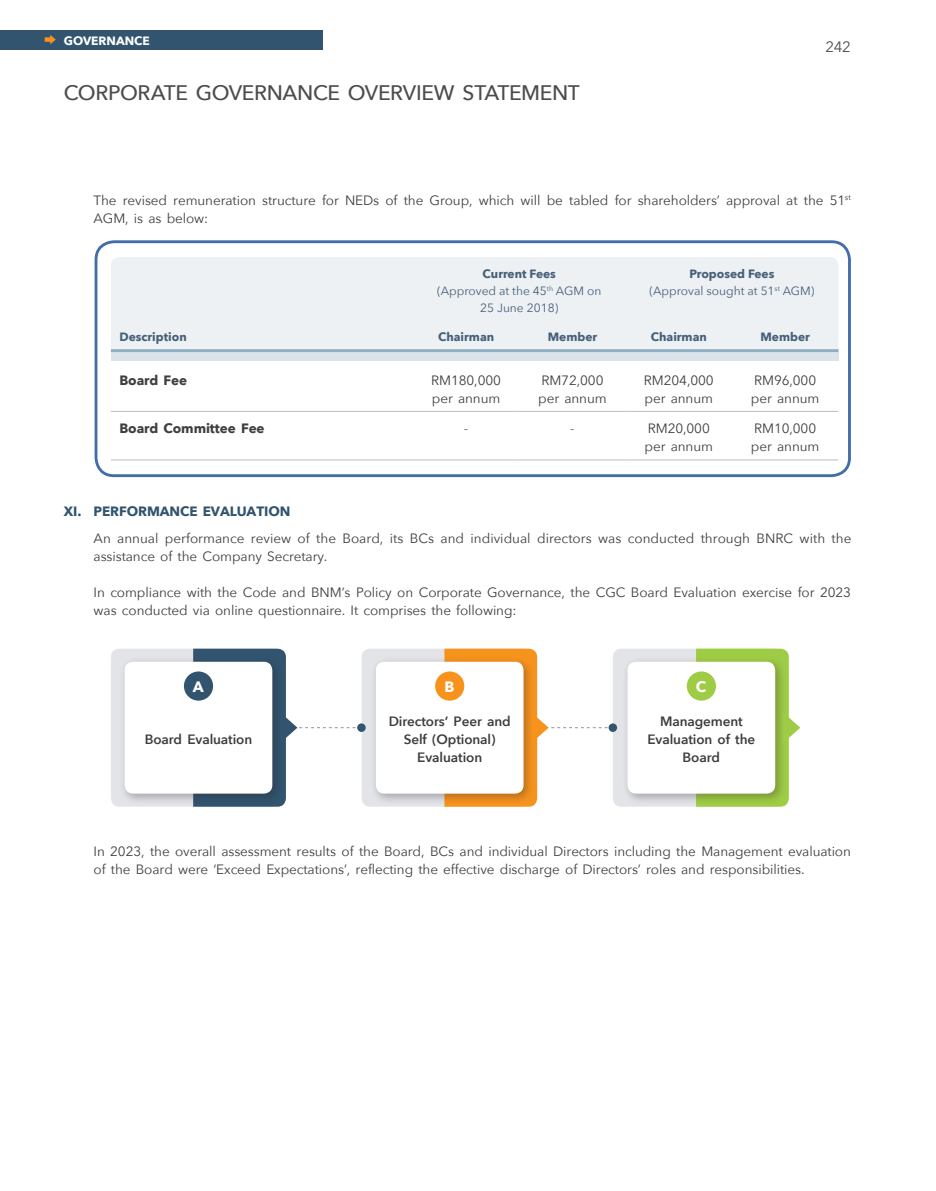
<style>
.page{position:relative;width:936px;height:1191px;background:#fff}
.page>*{position:absolute;margin:0;border:0;box-sizing:border-box;transform-origin:0 0}
.t1{font:500 21px "Avenir Next";letter-spacing:-.015em;color:#4b4c4d}
.t2{font:700 15px "Avenir Next";color:#fff}
.t3{font:15px "Avenir Next";color:#4b4c4d}
.t4{font:13.5px/18px "Avenir Next";letter-spacing:-.005em;color:#3e3e3f}
.t5{font:600 13.5px/18px "Avenir Next";letter-spacing:-.01em;color:#3e3e3f;text-align:center}
.t6{font:700 13.5px "Avenir Next";letter-spacing:-.005em;color:#3e3e3f}
.t7{font:700 13.5px "Avenir Next";letter-spacing:-.01em;color:#32546f}
.t8{font:12px/17.1px "Avenir Next";color:#465f78;text-align:center}
.t9{font:700 12px "Avenir Next";color:#465f78}
.t10{font:700 12px "Avenir Next";color:#fff}
.s1{font-weight:700}
</style>
<div class="page">
<svg style="left:111px;top:648px;width:689px;height:158px"></svg>
<div style="left:357px;top:723px;width:8px;height:9px;background:#32546f;border-radius:50%"></div>
<div style="left:608px;top:723px;width:9px;height:9px;background:#32546f;border-radius:50%"></div>
<div style="left:95px;top:240px;width:755px;height:237px;border:3px solid #436caa;border-radius:18px"></div>
<div style="left:111px;top:257px;width:727px;height:92px;background:#edf1f4"></div>
<hr style="left:111px;top:411px;width:302px;height:1px;background:#bcbdc0">
<hr style="left:413px;top:411px;width:106px;height:1px;background:#bcbdc0">
<hr style="left:519px;top:411px;width:106px;height:1px;background:#bcbdc0">
<hr style="left:625px;top:411px;width:107px;height:1px;background:#bcbdc0">
<hr style="left:732px;top:411px;width:106px;height:1px;background:#bcbdc0">
<hr style="left:111px;top:459px;width:302px;height:1px;background:#bcbdc0">
<hr style="left:413px;top:459px;width:106px;height:1px;background:#bcbdc0">
<hr style="left:519px;top:459px;width:106px;height:1px;background:#bcbdc0">
<hr style="left:625px;top:459px;width:107px;height:1px;background:#bcbdc0">
<hr style="left:732px;top:459px;width:106px;height:1px;background:#bcbdc0">
<div style="left:111px;top:349px;width:727px;height:12px;background:#dbe4ea"></div>
<hr style="left:111px;top:349px;width:166px;height:3px;background:#90afc1">
<hr style="left:277px;top:349px;width:134px;height:3px;background:#90afc1">
<hr style="left:411px;top:349px;width:131px;height:3px;background:#90afc1">
<svg style="left:542px;top:349px;width:9px;height:3px"></svg>
<hr style="left:551px;top:349px;width:131px;height:3px;background:#90afc1">
<svg style="left:682px;top:349px;width:8px;height:3px"></svg>
<hr style="left:690px;top:349px;width:148px;height:3px;background:#90afc1">
<div style="left:0;top:30px;width:322px;height:19px;background:#32546f"></div>
<svg style="left:45px;top:35px;width:11px;height:9px"></svg>
<p class="t10" style="left:64px;top:33px;width:88px">GOVERNANCE</p>
<h1 class="t1" style="left:64px;top:79px;width:517px">CORPORATE GOVERNANCE OVERVIEW STATEMENT</h1>
<p class="t3" style="left:825px;top:37px;width:27px">242</p>
<p class="t4" style="left:94px;top:192px;width:758px">The revised remuneration structure for NEDs of the Group, which will be tabled for shareholders’ approval at the 51<sup>st<br></sup>AGM, is as below:</p>
<p class="t9" style="left:119px;top:329px;width:69px">Description</p>
<p class="t8" style="left:437px;top:265px;width:166px"><span class="s1">Current Fees<br></span>(Approved at the 45<sup>th</sup> AGM on<br>25 June 2018)</p>
<p class="t8" style="left:649px;top:265px;width:166px"><span class="s1">Proposed Fees<br></span>(Approval sought at 51<sup>st</sup> AGM)</p>
<p class="t9" style="left:438px;top:329px;width:58px">Chairman</p>
<p class="t9" style="left:547px;top:329px;width:51px">Member</p>
<p class="t9" style="left:650px;top:329px;width:58px">Chairman</p>
<p class="t9" style="left:760px;top:329px;width:51px">Member</p>
<p class="t6" style="left:119px;top:371px;width:69px">Board Fee</p>
<p class="t4" style="left:431px;top:371px;width:71px">RM180,000 per annum</p>
<p class="t4" style="left:538px;top:371px;width:70px">RM72,000 per annum</p>
<p class="t4" style="left:644px;top:371px;width:71px">RM204,000 per annum</p>
<p class="t4" style="left:751px;top:371px;width:70px">RM96,000 per annum</p>
<p class="t6" style="left:119px;top:420px;width:147px">Board Committee Fee</p>
<p class="t4" style="left:464px;top:420px;width:6px">-</p>
<p class="t4" style="left:570px;top:420px;width:6px">-</p>
<p class="t4" style="left:644px;top:420px;width:70px">RM20,000 per annum</p>
<p class="t4" style="left:751px;top:420px;width:70px">RM10,000 per annum</p>
<p class="t7" style="left:64px;top:502px;width:228px">XI. PERFORMANCE EVALUATION</p>
<p class="t4" style="left:94px;top:529px;width:759px">An annual performance review of the Board, its BCs and individual directors was conducted through BNRC with the assistance of the Company Secretary.</p>
<p class="t4" style="left:94px;top:583px;width:759px">In compliance with the Code and BNM’s Policy on Corporate Governance, the CGC Board Evaluation exercise for 2023 was conducted via online questionnaire. It comprises the following:</p>
<p class="t2" style="left:193px;top:677px;width:12px">A</p>
<p class="t5" style="left:145px;top:730px;width:109px">Board Evaluation</p>
<p class="t2" style="left:444px;top:677px;width:11px">B</p>
<p class="t5" style="left:388px;top:712px;width:124px">Directors’ Peer and<br>Self (Optional)<br>Evaluation</p>
<p class="t2" style="left:695px;top:677px;width:12px">C</p>
<p class="t5" style="left:647px;top:712px;width:109px">Management<br>Evaluation of the<br>Board</p>
<p class="t4" style="left:94px;top:842px;width:758px">In 2023, the overall assessment results of the Board, BCs and individual Directors including the Management evaluation of the Board were ‘Exceed Expectations’, reflecting the effective discharge of Directors’ roles and responsibilities.</p>
</div>
